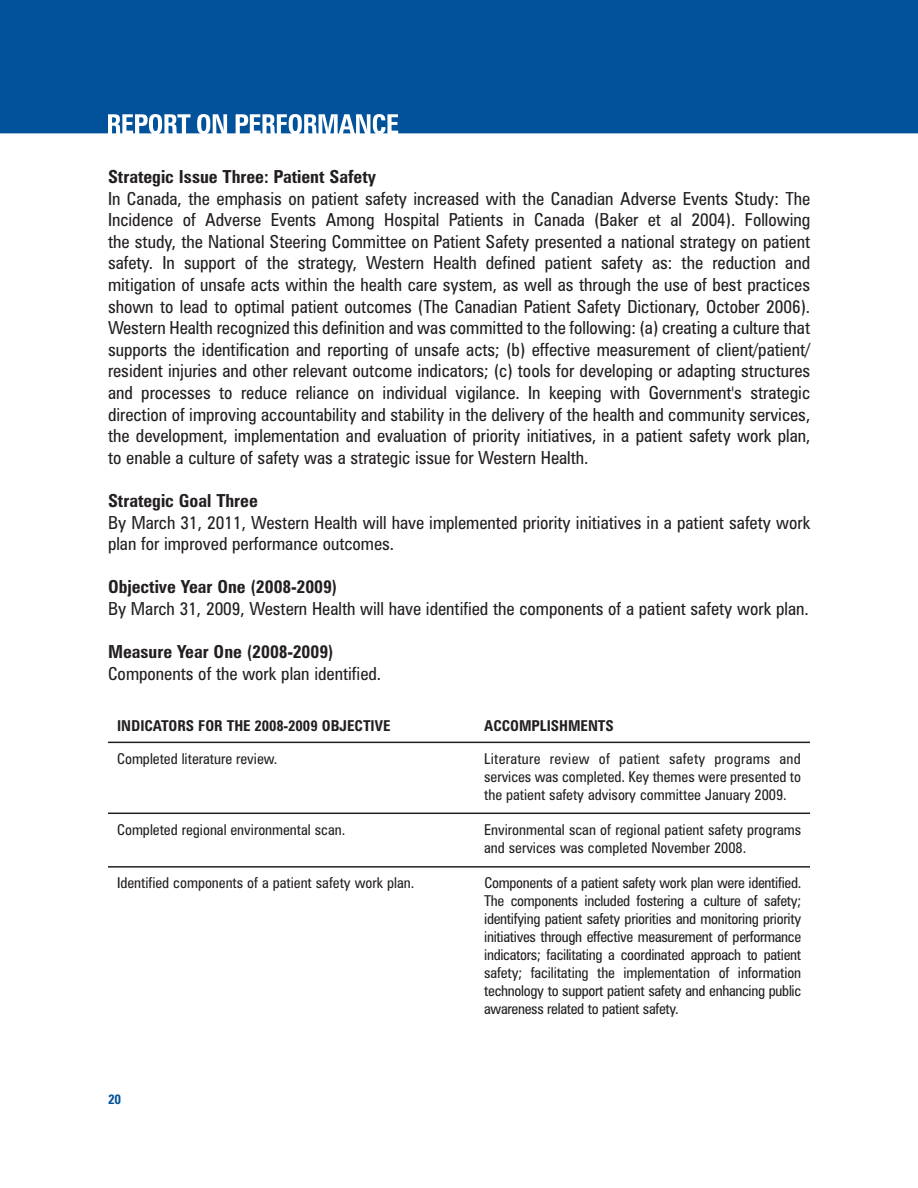
<style>
.page{position:relative;width:918px;height:1188px;background:#fff}
.page>*{position:absolute;margin:0;border:0;box-sizing:border-box;transform-origin:0 0}
.t1{font:condensed 18px/21.6px "Zurich BT";color:#231f20;text-align:justify}
.t2{font:700 condensed 18px "Zurich BT";color:#231f20}
.t3{font:condensed 15px/18px "Zurich BT";color:#231f20;text-align:justify}
.t4{font:700 condensed 15px "Zurich BT";color:#231f20}
.t5{font:700 condensed 13.5px "Zurich BT";color:#01529a}
</style>
<div class="page">
<hr style="left:108px;top:742px;width:702px;height:1px;background:#231f20">
<hr style="left:108px;top:813px;width:702px;height:1px;background:#231f20">
<hr style="left:108px;top:866px;width:702px;height:2px;background:#231f20">
<div style="left:0;top:0;width:918px;height:133px;background:#01529a"></div>
<svg style="left:267px;top:117px;width:4px;height:16px"></svg>
<svg style="left:240px;top:117px;width:4px;height:6px"></svg>
<div style="left:293px;top:117px;width:5px;height:14px;background:#01529a;border-radius:50%"></div>
<div style="left:153px;top:117px;width:5px;height:14px;background:#01529a;border-radius:50%"></div>
<svg style="left:169px;top:117px;width:4px;height:16px"></svg>
<div style="left:201px;top:117px;width:5px;height:14px;background:#01529a;border-radius:50%"></div>
<svg style="left:322px;top:116px;width:12px;height:17px"></svg>
<svg style="left:308px;top:117px;width:4px;height:16px"></svg>
<svg style="left:112px;top:117px;width:4px;height:16px"></svg>
<svg style="left:139px;top:117px;width:5px;height:6px"></svg>
<p class="t2" style="left:108px;top:170px;width:269px">Strategic Issue Three: Patient Safety</p>
<p class="t1" style="left:108px;top:189px;width:704px">In Canada, the emphasis on patient safety increased with the Canadian Adverse Events Study: The Incidence of Adverse Events Among Hospital Patients in Canada (Baker et al 2004). Following the study, the National Steering Committee on Patient Safety presented a national strategy on patient safety. In support of the strategy, Western Health defined patient safety as: the reduction and mitigation of unsafe acts within the health care system, as well as through the use of best practices shown to lead to optimal patient outcomes (The Canadian Patient Safety Dictionary, October 2006).<br>Western Health recognized this definition and was committed to the following: (a) creating a culture that supports the identification and reporting of unsafe acts; (b) effective measurement of client/patient/ resident injuries and other relevant outcome indicators; (c) tools for developing or adapting structures and processes to reduce reliance on individual vigilance. In keeping with Government's strategic direction of improving accountability and stability in the delivery of the health and community services, the development, implementation and evaluation of priority initiatives, in a patient safety work plan, to enable a culture of safety was a strategic issue for Western Health.</p>
<p class="t2" style="left:108px;top:494px;width:151px">Strategic Goal Three</p>
<p class="t1" style="left:108px;top:513px;width:704px">By March 31, 2011, Western Health will have implemented priority initiatives in a patient safety work plan for improved performance outcomes.</p>
<p class="t2" style="left:108px;top:580px;width:231px">Objective Year One (2008-2009)</p>
<p class="t1" style="left:108px;top:599px;width:702px">By March 31, 2009, Western Health will have identified the components of a patient safety work plan.</p>
<p class="t2" style="left:108px;top:645px;width:227px">Measure Year One (2008-2009)</p>
<p class="t1" style="left:108px;top:664px;width:275px">Components of the work plan identified.</p>
<p class="t4" style="left:117px;top:721px;width:275px">INDICATORS FOR THE 2008-2009 OBJECTIVE</p>
<p class="t4" style="left:484px;top:721px;width:131px">ACCOMPLISHMENTS</p>
<p class="t3" style="left:484px;top:751px;width:318px">Literature review of patient safety programs and services was completed. Key themes were presented to the patient safety advisory committee January 2009.</p>
<p class="t3" style="left:117px;top:822px;width:230px">Completed regional environmental scan.</p>
<p class="t3" style="left:484px;top:822px;width:318px">Environmental scan of regional patient safety programs and services was completed November 2008.</p>
<p class="t3" style="left:117px;top:875px;width:299px">Identified components of a patient safety work plan.</p>
<p class="t3" style="left:484px;top:875px;width:319px">Components of a patient safety work plan were identified.<br>The components included fostering a culture of safety; identifying patient safety priorities and monitoring priority initiatives through effective measurement of performance indicators; facilitating a coordinated approach to patient safety; facilitating the implementation of information technology to support patient safety and enhancing public awareness related to patient safety.</p>
<p class="t3" style="left:117px;top:751px;width:162px">Completed literature review.</p>
<p class="t5" style="left:108px;top:1095px;width:15px">20</p>
</div>
